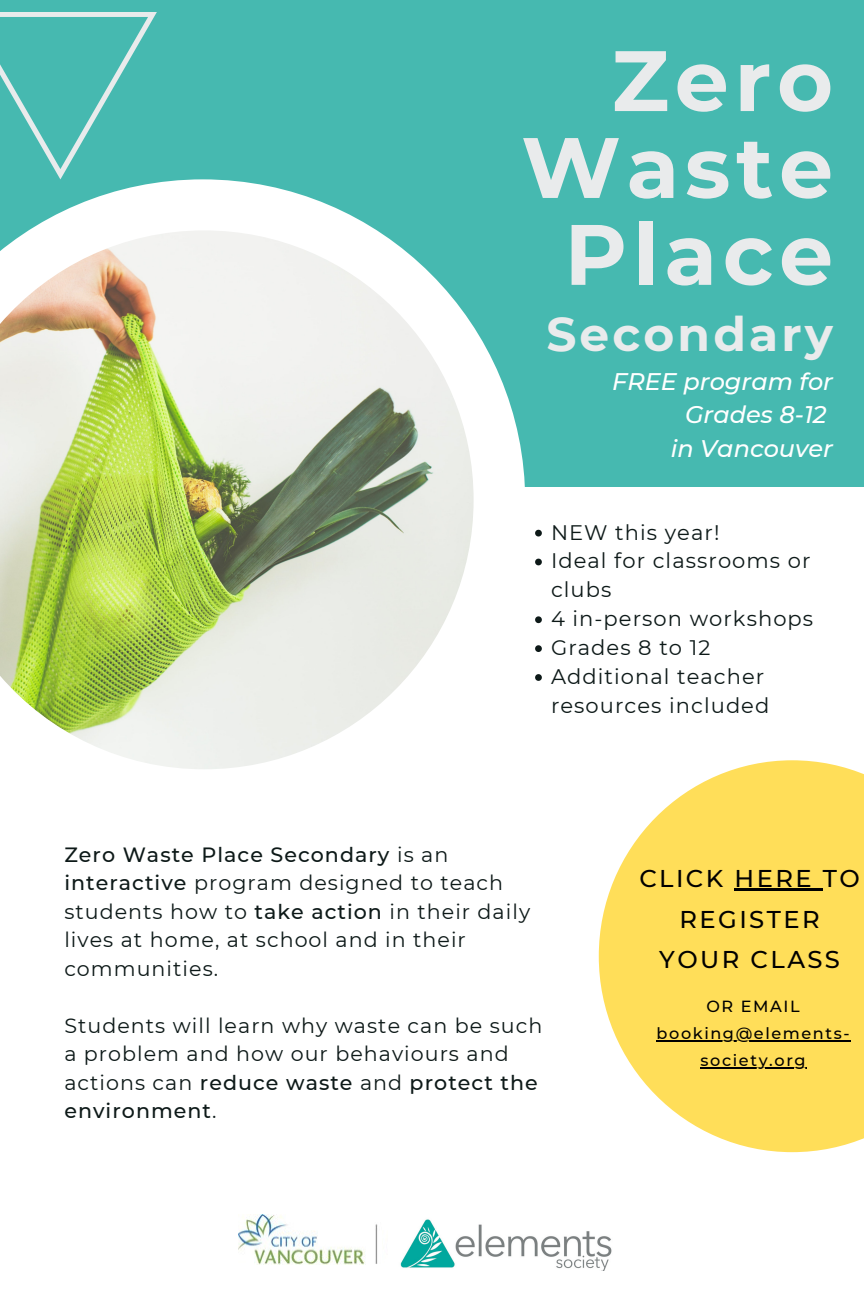
<style>
.page{position:relative;width:864px;height:1296px;background:#46b9b0}
.page>*{position:absolute;margin:0;border:0;box-sizing:border-box;transform-origin:0 0}
.t1{font:700 85.55px/86.9px "Montserrat";letter-spacing:.065em;color:#e9ebec;text-align:right}
.t2{font:700 47.15px "Montserrat";letter-spacing:.065em;color:#e9ebec}
.t3{font:500 24.25px/40.9px "Montserrat";letter-spacing:.1em;color:#000;text-align:center}
.t4{font:italic 500 24px/33.4px "Montserrat";color:#fff;text-align:right}
.t5{font:21.05px/28.9px "Montserrat";letter-spacing:.05em;color:#0d1918}
.t6{font:20.6px/28.5px "Montserrat";letter-spacing:.05em;color:#0d1918}
.t7{font:500 16.1px/27px "Montserrat";letter-spacing:.1em;color:#000;text-align:center}
.s1{font-weight:500}
</style>
<div class="page">
<svg style="left:29px;top:179px;width:496px;height:308px"></svg>
<div style="left:0;top:487px;width:864px;height:809px;background:#fff"></div>
<img style="left:0;top:230px;width:474px;height:539px">
<svg style="left:0;top:12px;width:157px;height:167px"></svg>
<img style="left:238px;top:1214px;width:140px;height:50px">
<img style="left:400px;top:1219px;width:212px;height:52px">
<svg style="left:535px;top:530px;width:7px;height:7px"></svg>
<svg style="left:535px;top:559px;width:7px;height:6px"></svg>
<svg style="left:535px;top:616px;width:7px;height:7px"></svg>
<svg style="left:535px;top:645px;width:7px;height:7px"></svg>
<svg style="left:535px;top:674px;width:7px;height:7px"></svg>
<svg style="left:599px;top:760px;width:265px;height:392px;fill:#ffde59"></svg>
<hr style="left:657px;top:1041px;width:194px;height:1px;background:#000">
<hr style="left:701px;top:1068px;width:106px;height:1px;background:#000">
<hr style="left:735px;top:888px;width:88px;height:2px;background:#000">
<h1 class="t1" style="left:521px;top:37px;width:313px">Zero<br>Waste<br>Place</h1>
<h2 class="t2" style="left:546px;top:305px;width:288px">Secondary</h2>
<p class="t4" style="left:612px;top:365px;width:222px">FREE program for<br>Grades 8-12<br>in Vancouver</p>
<p class="t5" style="left:551px;top:518px;width:264px">NEW this year!<br>Ideal for classrooms or clubs<br>4 in-person workshops<br>Grades 8 to 12<br>Additional teacher resources included</p>
<p class="t6" style="left:64px;top:840px;width:467px"><span class="s1">Zero Waste Place Secondary</span> is an <span class="s1">interactive</span> program designed to teach students how to <span class="s1">take action</span> in their daily lives at home, at school and in their communities.</p>
<p class="t6" style="left:64px;top:1011px;width:480px">Students will learn why waste can be such a problem and how our behaviours and actions can <span class="s1">reduce waste</span> and <span class="s1">protect the environment</span>.</p>
<p class="t3" style="left:639px;top:858px;width:222px">CLICK HERE TO<br>REGISTER<br>YOUR CLASS</p>
<p class="t7" style="left:657px;top:993px;width:195px">OR EMAIL booking@elements&shy;society.org</p>
</div>
